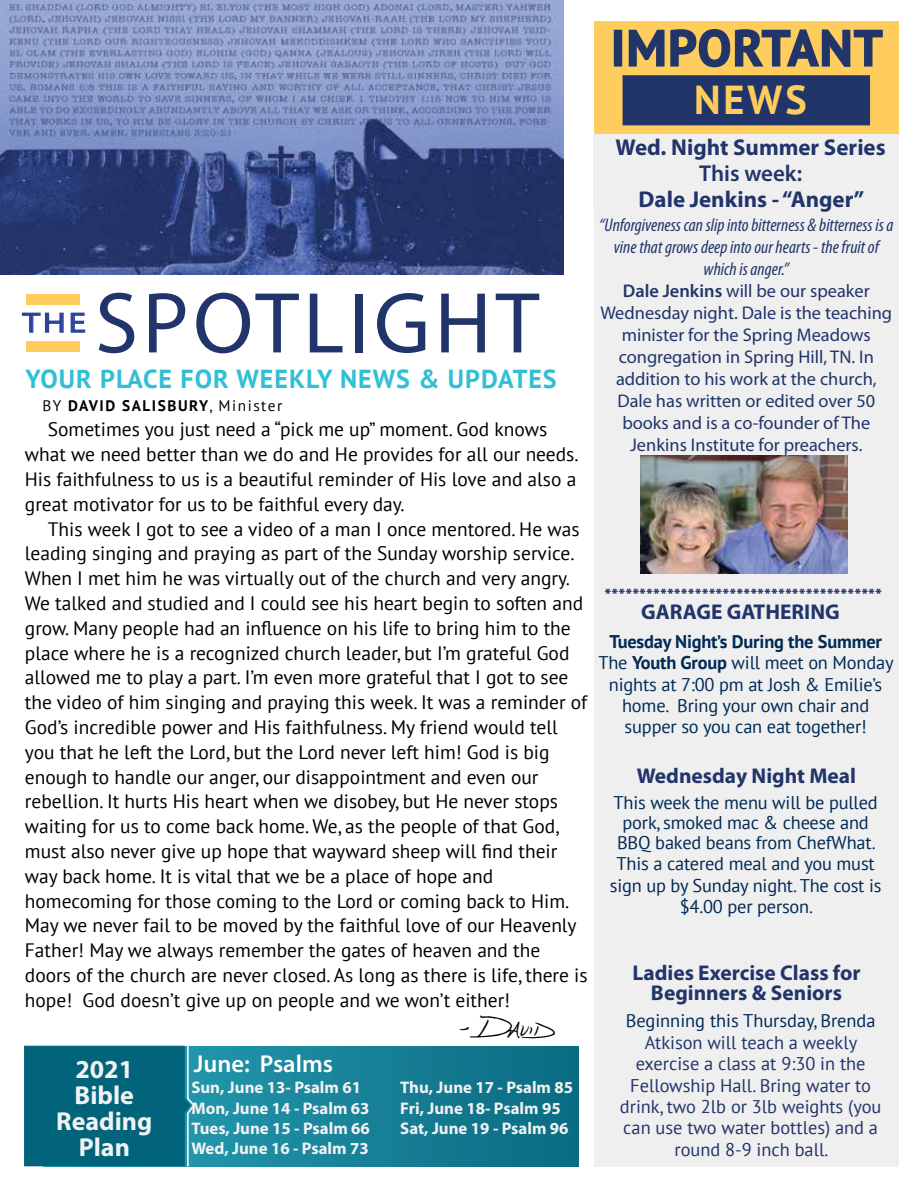
<style>
.page{position:relative;width:918px;height:1188px;background:#fff}
.page>*{position:absolute;margin:0;border:0;box-sizing:border-box;transform-origin:0 0}
.t1{font:87.15px "The Bold Font";letter-spacing:.05em;color:#21356a}
.t2{font:700 50.4px "PT Sans";letter-spacing:.025em;color:#21356a}
.t3{font:700 40.35px "PT Sans";color:#ffcd5e}
.t4{font:28.2px "The Light Font";color:#2c439b;scale:1.25 1}
.t5{font:700 25.95px "PT Sans";letter-spacing:.035em;color:#31bfd5}
.t6{font:700 25.95px/26px "Myriad Pro";color:#f2f2f3;text-align:center}
.t7{font:600 24.45px "Myriad Pro";color:#fff}
.t8{font:700 22.95px "Myriad Pro";color:#21356a}
.t9{font:600 22.95px "Myriad Pro";color:#21356a}
.t10{font:700 21.45px/20px "Myriad Pro";color:#21356a;text-align:center}
.t11{font:19.5px/24.8px "PT Sans";color:#000}
.t12{font:18.3px/22px "Myriad Pro";color:#21356a;text-align:center}
.t13{font:18.3px/20.9px "PT Sans";letter-spacing:-.01em;color:#002955;text-align:center}
.t14{font:18.3px/21.5px "PT Sans";color:#21356a;text-align:center}
.t15{font:700 18.3px "PT Sans";color:#21356a}
.t16{font:18.3px "David Salisbury";color:#000}
.t17{font:700 16.8px/20.2px "Myriad Pro";color:#f2f2f3}
.t18{font:700 15.3px "PT Sans";letter-spacing:.1em;color:#000}
.s1{font-weight:400}
.s2{font-style:italic;font-stretch:condensed}
.s3{font-weight:600}
.s4{font-weight:700}
</style>
<div class="page">
<div style="left:594px;top:140px;width:305px;height:1027px;background:#f0efef"></div>
<div style="left:594px;top:21px;width:305px;height:158px;background:#ffcd5e"></div>
<svg style="left:196px;top:1046px;width:382px;height:121px;background:#157f95"></svg>
<svg style="left:24px;top:1045px;width:172px;height:122px;background:#16768c"></svg>
<svg style="left:21px;top:312px;width:43px;height:21px"></svg>
<svg style="left:70px;top:312px;width:16px;height:21px"></svg>
<div style="left:26px;top:342px;width:54px;height:10px;background:#ffcd5e"></div>
<div style="left:26px;top:294px;width:54px;height:11px;background:#ffcd5e"></div>
<div style="left:614px;top:30px;width:8px;height:37px;border:2px solid #213569"></div>
<svg style="left:628px;top:29px;width:255px;height:39px"></svg>
<div style="left:623px;top:76px;width:246px;height:49px;background:#21356a"></div>
<div style="left:623px;top:75px;width:247px;height:50px;border:2px solid #213569"></div>
<img style="left:0;top:0;width:563px;height:274px">
<div style="left:33px;top:1055px;width:142px;height:106px;background:#01647b"></div>
<div style="left:593px;top:134px;width:306px;height:75px;background:#f0efef"></div>
<img style="left:641px;top:455px;width:207px;height:119px">
<h3 class="t4" style="left:23px;top:305px;width:52px">THE</h3>
<h1 class="t1" style="left:95px;top:269px;width:446px">SPOTLIGHT</h1>
<h3 class="t5" style="left:26px;top:362px;width:533px">YOUR PLACE FOR WEEKLY NEWS &amp; UPDATES</h3>
<p class="t18" style="left:42px;top:395px;width:242px"><span class="s1">BY</span> DAVID SALISBURY<span class="s1">, Minister</span></p>
<p class="t11" style="left:25px;top:417px;width:555px;text-indent:23px">Sometimes you just need a “pick me up” moment. God knows what we need better than we do and He provides for all our needs.<br>His faithfulness to us is a beautiful reminder of His love and also a great motivator for us to be faithful every day.</p>
<p class="t11" style="left:25px;top:516px;width:564px;text-indent:23px">This week I got to see a video of a man I once mentored. He was leading singing and praying as part of the Sunday worship service.<br>When I met him he was virtually out of the church and very angry.<br>We talked and studied and I could see his heart begin to soften and grow. Many people had an influence on his life to bring him to the place where he is a recognized church leader, but I’m grateful God allowed me to play a part. I’m even more grateful that I got to see the video of him singing and praying this week. It was a reminder of God’s incredible power and His faithfulness. My friend would tell you that he left the Lord, but the Lord never left him! God is big enough to handle our anger, our disappointment and even our rebellion. It hurts His heart when we disobey, but He never stops waiting for us to come back home. We, as the people of that God, must also never give up hope that wayward sheep will find their way back home. It is vital that we be a place of hope and homecoming for those coming to the Lord or coming back to Him.<br>May we never fail to be moved by the faithful love of our Heavenly Father! May we always remember the gates of heaven and the doors of the church are never closed. As long as there is life, there is hope! God doesn’t give up on people and we won’t either!</p>
<h3 class="t6" style="left:56px;top:1055px;width:97px">2021<br>Bible<br>Reading<br>Plan</h3>
<p class="t7" style="left:194px;top:1048px;width:141px">June: Psalms</p>
<p class="t16" style="left:459px;top:1014px;width:98px">-^</p>
<p class="t17" style="left:191px;top:1077px;width:180px">Sun, June 13- Psalm 61<br>Mon, June 14 - Psalm 63<br>Tues, June 15 - Psalm 66<br>Wed, June 16 - Psalm 73</p>
<p class="t17" style="left:400px;top:1077px;width:174px">Thu, June 17 - Psalm 85<br>Fri, June 18- Psalm 95<br>Sat, June 19 - Psalm 96</p>
<h2 class="t2" style="left:611px;top:15px;width:273px">IMPORTANT</h2>
<h3 class="t3" style="left:694px;top:73px;width:114px">NEWS</h3>
<p class="t8" style="left:616px;top:132px;width:272px">Wed. Night Summer Series</p>
<p class="t9" style="left:699px;top:159px;width:104px">This week:</p>
<p class="t8" style="left:639px;top:184px;width:227px">Dale Jenkins - “Anger”</p>
<p class="t12" style="left:599px;top:214px;width:296px"><span class="s2">“Unforgiveness can slip into bitterness &amp; bitterness is a vine that grows deep into our hearts - the fruit of which is anger.”<br></span><span class="s3">Dale Jenkins</span> will be our speaker Wednesday night. Dale is the teaching minister for the Spring Meadows congregation in Spring Hill, TN. In addition to his work at the church, Dale has written or edited over 50 books and is a co-founder of The Jenkins Institute for preachers.</p>
<p class="t15" style="left:605px;top:584px;width:279px">****************************************</p>
<p class="t10" style="left:641px;top:601px;width:200px">GARAGE GATHERING</p>
<p class="t13" style="left:598px;top:630px;width:297px;line-height:21.5px"><span class="s4">Tuesday Night’s During the Summer<br></span>The <span class="s4">Youth Group</span> will meet on Monday nights at 7:00 pm at Josh &amp; Emilie’s home. Bring your own chair and supper so you can eat together!</p>
<p class="t10" style="left:637px;top:765px;width:221px">Wednesday Night Meal</p>
<p class="t13" style="left:610px;top:792px;width:273px">This week the menu will be pulled pork, smoked mac &amp; cheese and<br>BBQ baked beans from ChefWhat.<br>This a catered meal and you must sign up by Sunday night. The cost is $4.00 per person.</p>
<p class="t10" style="left:632px;top:962px;width:230px">Ladies Exercise Class for<br>Beginners &amp; Seniors</p>
<p class="t13" style="left:626px;top:1010px;width:251px">Beginning this Thursday, Brenda</p>
<p class="t14" style="left:620px;top:1031px;width:263px">Atkison will teach a weekly exercise a class at 9:30 in the<br>Fellowship Hall. Bring water to drink, two 2lb or 3lb weights (you can use two water bottles) and a round 8-9 inch ball.</p>
</div>
